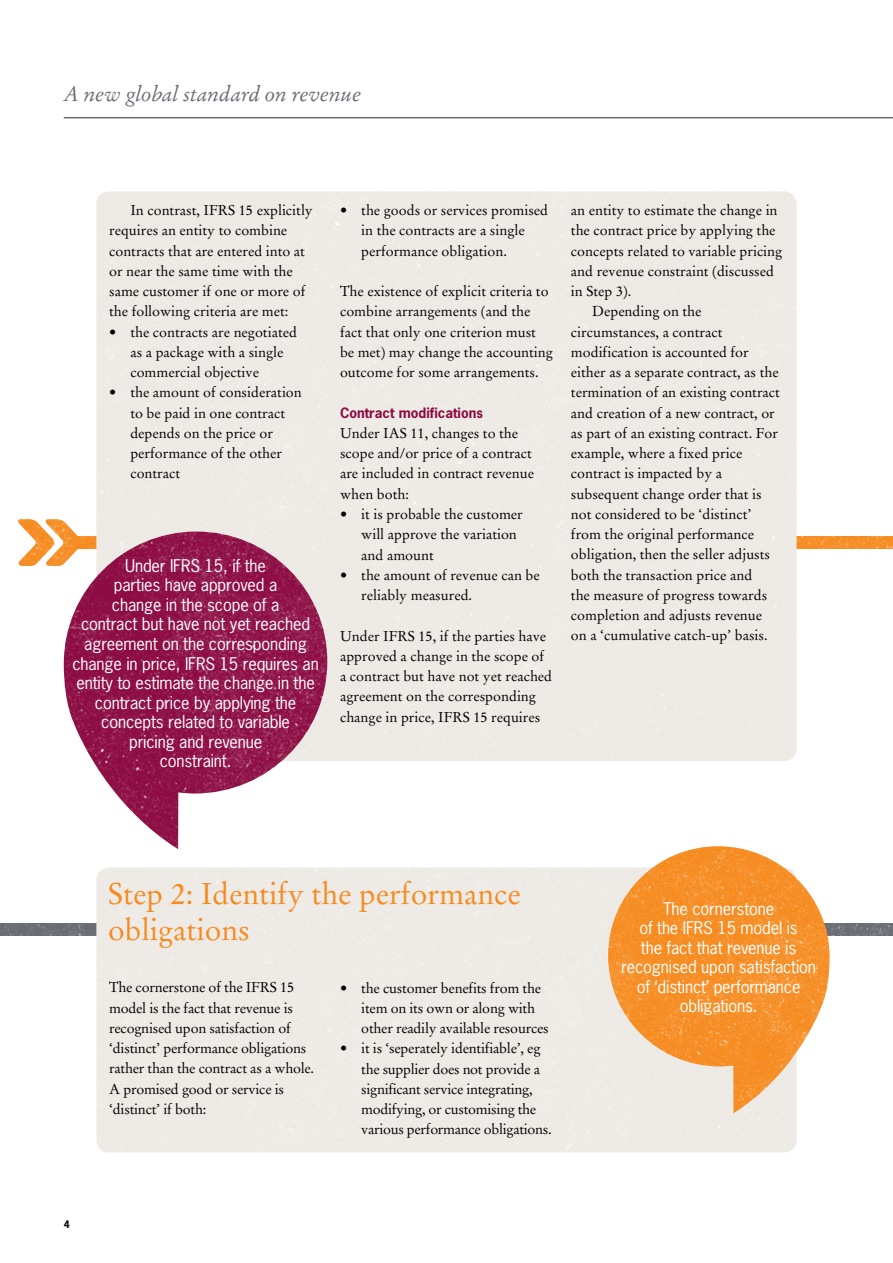
<style>
.page{position:relative;width:893px;height:1263px;background:#fff}
.page>*{position:absolute;margin:0;border:0;box-sizing:border-box;transform-origin:0 0}
.t1{font:30px/36px "Stempel Garamond";color:#f68b1f}
.t2{font:italic 21px "Stempel Garamond";letter-spacing:-.01em;color:#696b73}
.t3{font:16.5px/19.5px "News Gothic";letter-spacing:-.01em;color:#fff;text-align:center}
.t4{font:14.25px/20.2px "Stempel Garamond";color:#000}
.t5{font:14.25px/20.2px "Stempel Garamond";letter-spacing:-.02em;color:#000}
.t6{font:700 13.5px "News Gothic";color:#8c0b42}
.t7{font:700 9.75px "News Gothic";color:#000}
</style>
<div class="page">
<img style="left:0;top:117px;width:893px;height:1036px">
<hr style="left:64px;top:117px;width:829px;height:1px;background:#696b73">
<h2 class="t2" style="left:64px;top:81px;width:299px">A new global standard on revenue</h2>
<p class="t4" style="left:109px;top:200px;width:205px;text-indent:21px">In contrast, IFRS 15 explicitly requires an entity to combine contracts that are entered into at or near the same time with the same customer if one or more of the following criteria are met:</p>
<p class="t4" style="left:130px;top:322px;width:168px;text-indent:-21px">• the contracts are negotiated as a package with a single commercial objective</p>
<p class="t4" style="left:130px;top:382px;width:173px;text-indent:-21px">• the amount of consideration to be paid in one contract depends on the price or performance of the other contract</p>
<p class="t3" style="left:72px;top:555px;width:248px">Under IFRS 15, if the<br>parties have approved a<br>change in the scope of a<br>contract but have not yet reached agreement on the corresponding change in price, IFRS 15 requires an entity to estimate the change in the contract price by applying the concepts related to variable<br>pricing and revenue<br>constraint.</p>
<p class="t4" style="left:361px;top:200px;width:188px;text-indent:-21px">• the goods or services promised in the contracts are a single performance obligation.</p>
<p class="t4" style="left:340px;top:281px;width:214px">The existence of explicit criteria to combine arrangements (and the fact that only one criterion must be met) may change the accounting outcome for some arrangements.</p>
<p class="t6" style="left:340px;top:404px;width:144px">Contract modifications</p>
<p class="t4" style="left:340px;top:423px;width:195px">Under IAS 11, changes to the scope and/or price of a contract are included in contract revenue when both:</p>
<p class="t4" style="left:361px;top:504px;width:163px;text-indent:-21px">• it is probable the customer will approve the variation and amount</p>
<p class="t4" style="left:361px;top:565px;width:180px;text-indent:-21px">• the amount of revenue can be reliably measured.</p>
<p class="t4" style="left:340px;top:625px;width:214px">Under IFRS 15, if the parties have approved a change in the scope of a contract but have not yet reached agreement on the corresponding change in price, IFRS 15 requires</p>
<p class="t4" style="left:571px;top:200px;width:208px">an entity to estimate the change in</p>
<p class="t4" style="left:571px;top:220px;width:206px">the contract price by applying the</p>
<p class="t4" style="left:571px;top:241px;width:213px">concepts related to variable pricing</p>
<p class="t4" style="left:571px;top:261px;width:205px">and revenue constraint (discussed</p>
<p class="t4" style="left:571px;top:281px;width:62px">in Step 3).</p>
<p class="t4" style="left:592px;top:301px;width:111px">Depending on the</p>
<p class="t4" style="left:571px;top:322px;width:153px">circumstances, a contract</p>
<p class="t4" style="left:571px;top:342px;width:179px">modification is accounted for</p>
<p class="t4" style="left:571px;top:362px;width:209px">either as a separate contract, as the</p>
<p class="t4" style="left:571px;top:382px;width:210px">termination of an existing contract</p>
<p class="t4" style="left:571px;top:403px;width:205px">and creation of a new contract, or</p>
<p class="t4" style="left:571px;top:423px;width:209px">as part of an existing contract. For</p>
<p class="t4" style="left:571px;top:443px;width:173px">example, where a fixed price</p>
<p class="t4" style="left:571px;top:463px;width:153px">contract is impacted by a</p>
<p class="t4" style="left:571px;top:484px;width:192px">subsequent change order that is</p>
<p class="t4" style="left:571px;top:504px;width:182px">not considered to be ‘distinct’</p>
<p class="t4" style="left:571px;top:524px;width:185px">from the original performance</p>
<p class="t4" style="left:571px;top:544px;width:201px">obligation, then the seller adjusts</p>
<p class="t4" style="left:571px;top:565px;width:183px">both the transaction price and</p>
<p class="t4" style="left:571px;top:585px;width:198px">the measure of progress towards</p>
<p class="t4" style="left:571px;top:605px;width:193px">completion and adjusts revenue</p>
<p class="t4" style="left:571px;top:625px;width:198px">on a ‘cumulative catch-up’ basis.</p>
<p class="t7" style="left:64px;top:1218px;width:8px">4</p>
<h1 class="t1" style="left:108px;top:875px;width:414px">Step 2: Identify the performance obligations</h1>
<p class="t4" style="left:109px;top:977px;width:207px">The cornerstone of the IFRS 15 model is the fact that revenue is recognised upon satisfaction of ‘distinct’ performance obligations rather than the contract as a whole.<br>A promised good or service is ‘distinct’ if both:</p>
<p class="t4" style="left:361px;top:978px;width:189px;text-indent:-21px">• the customer benefits from the item on its own or along with other readily available resources</p>
<p class="t5" style="left:361px;top:1038px;width:192px;text-indent:-21px">• it is ‘seperately identifiable’, eg the supplier does not provide a significant service integrating, modifying, or customising the various performance obligations.</p>
<p class="t3" style="left:621px;top:898px;width:196px">The cornerstone<br>of the IFRS 15 model is<br>the fact that revenue is recognised upon satisfaction of ‘distinct’ performance obligations.</p>
</div>
